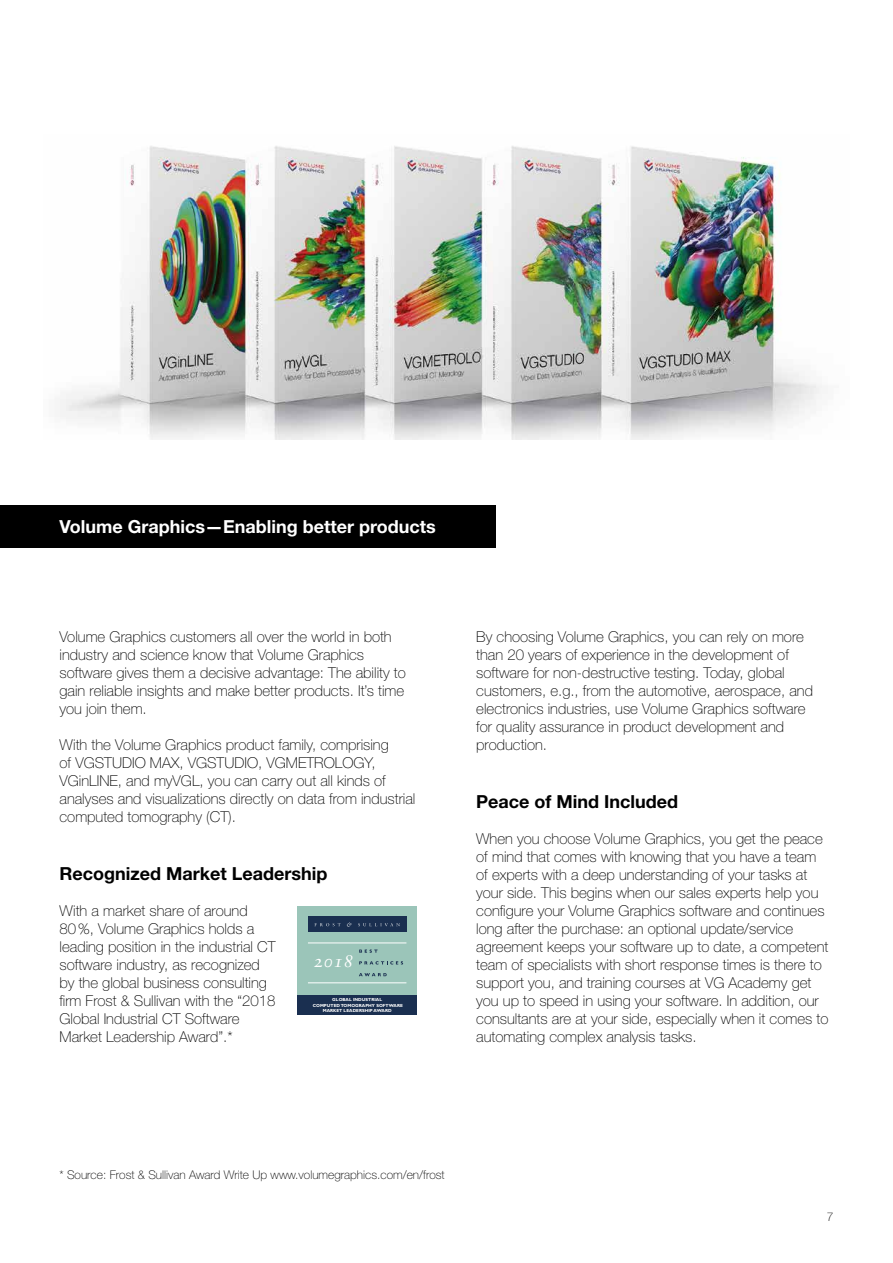
<style>
.page{position:relative;width:893px;height:1263px;background:#fff}
.page>*{position:absolute;margin:0;border:0;box-sizing:border-box;transform-origin:0 0}
.t1{font:700 18px "Helvetica Neue LT Std";color:#000}
.t2{font:700 18px "Helvetica Neue LT Std";color:#fff}
.t3{font:18px "Sabon Italic Os F";color:#fff}
.t4{font:100 15px/18px "Helvetica Neue LT Std";color:#000}
.t5{font:100 12px "Helvetica Neue LT Std";color:#000}
.t6{font:700 4.5px/5.4px "Gill Sans";color:#fff;text-align:center}
</style>
<div class="page">
<img style="left:60px;top:146px;width:762px;height:294px">
<div style="left:298px;top:906px;width:119px;height:88px;background:#9bc5b9"></div>
<div style="left:298px;top:995px;width:119px;height:20px;background:#1a2f50"></div>
<div style="left:308px;top:917px;width:98px;height:15px;background:#1a2f50"></div>
<svg style="left:314px;top:923px;width:27px;height:3px"></svg>
<svg style="left:358px;top:923px;width:42px;height:3px"></svg>
<svg style="left:347px;top:922px;width:5px;height:4px"></svg>
<hr style="left:308px;top:943px;width:98px;height:1px;background:#fff">
<hr style="left:308px;top:982px;width:98px;height:1px;background:#fff">
<svg style="left:359px;top:949px;width:19px;height:4px"></svg>
<svg style="left:359px;top:961px;width:44px;height:3px"></svg>
<svg style="left:359px;top:973px;width:28px;height:3px"></svg>
<div style="left:0;top:505px;width:495px;height:42px;background:#000"></div>
<p class="t2" style="left:60px;top:515px;width:378px">Volume Graphics—Enabling better products</p>
<p class="t4" style="left:60px;top:628px;width:348px">Volume Graphics customers all over the world in both industry and science know that Volume Graphics software gives them a decisive advantage: The ability to gain reliable insights and make better products. It’s time you join them.</p>
<p class="t4" style="left:60px;top:736px;width:357px">With the Volume Graphics product family, comprising<br>of VGSTUDIO MAX, VGSTUDIO, VGMETROLOGY, VGinLINE, and myVGL, you can carry out all kinds of analyses and visualizations directly on data from industrial computed tomography (CT).</p>
<p class="t1" style="left:60px;top:862px;width:269px">Recognized Market Leadership</p>
<p class="t4" style="left:60px;top:901px;width:218px">With a market share of around<br>80%, Volume Graphics holds a leading position in the industrial CT software industry, as recognized by the global business consulting firm Frost &amp; Sullivan with the “2018<br>Global Industrial CT Software<br>Market Leadership Award”.*</p>
<p class="t3" style="left:313px;top:950px;width:41px">2018</p>
<p class="t6" style="left:313px;top:997px;width:92px">GLOBAL INDUSTRIAL<br>COMPUTED TOMOGRAPHY SOFTWARE<br>MARKET LEADERSHIP AWARD</p>
<p class="t4" style="left:476px;top:628px;width:338px">By choosing Volume Graphics, you can rely on more than 20 years of experience in the development of software for non-destructive testing. Today, global customers, e.g., from the automotive, aerospace, and electronics industries, use Volume Graphics software for quality assurance in product development and production.</p>
<p class="t1" style="left:476px;top:790px;width:203px">Peace of Mind Included</p>
<p class="t4" style="left:476px;top:829px;width:354px">When you choose Volume Graphics, you get the peace of mind that comes with knowing that you have a team of experts with a deep understanding of your tasks at your side. This begins when our sales experts help you configure your Volume Graphics software and continues long after the purchase: an optional update/service agreement keeps your software up to date, a competent team of specialists with short response times is there to support you, and training courses at VG Academy get you up to speed in using your software. In addition, our consultants are at your side, especially when it comes to automating complex analysis tasks.</p>
<p class="t5" style="left:60px;top:1168px;width:387px">* Source: Frost &amp; Sullivan Award Write Up www.volumegraphics.com/en/frost</p>
<p class="t5" style="left:827px;top:1210px;width:8px">7</p>
</div>
